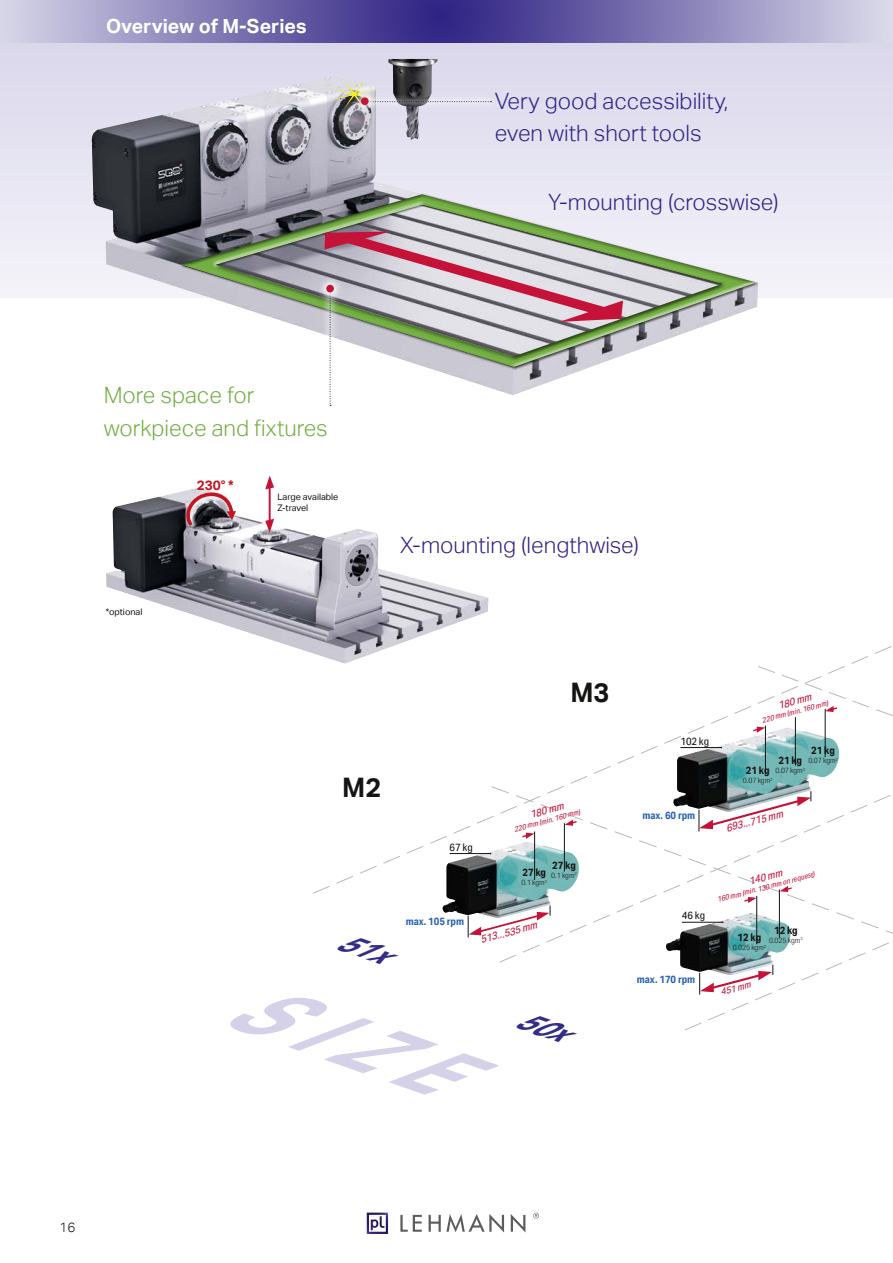
<style>
.page{position:relative;width:893px;height:1263px;background:#fff}
.page>*{position:absolute;margin:0;border:0;box-sizing:border-box;transform-origin:0 0}
.Titel_hellblauer_Bal{font:italic 700 73.05px "Aktiv Grotesk";color:#d4d1e8;scale:1.06 1}
.Titel_schwarz_bold{font:700 26.85px "Aktiv Grotesk";color:#141412}
.Titel_hellblauer_Bal-2{font:300 22.5px/32.4px "Aktiv Grotesk";color:#2f2385}
.Titel_hellblauer_Bal-3{font:300 22.5px/32.4px "Aktiv Grotesk";color:#72ae41}
.Titel_dunkelblauer_B{font:700 19.5px "Aktiv Grotesk";color:#fff}
.t1{font:700 13.5px "Aktiv Grotesk";color:#c31622}
.t2{font:300 13.5px "Aktiv Grotesk";color:#141412}
.t3{font:italic 10.5px "Aktiv Grotesk Cd";color:#c41238;scale:1.06 1}
.t4{font:700 10.5px "Aktiv Grotesk Cd";color:#2a64b2;scale:1.06 1}
.t5{font:700 10.5px "Aktiv Grotesk Cd";color:#141412;scale:1.06 1}
.t6{font:10.5px "Aktiv Grotesk Cd";color:#141412;scale:1.06 1}
.t7{font:italic 9.45px "Aktiv Grotesk Cd";color:#c41238;scale:1.06 1}
.Legende{font:9px/11.2px "Aktiv Grotesk";color:#141412}
.t8{font:italic 7.5px "Aktiv Grotesk Cd";color:#c41238;scale:1.06 1}
.t9{font:300 7.5px "Aktiv Grotesk Cd";color:#141412;scale:1.06 1}
</style>
<div class="page">
<svg style="left:511px;top:1214px;width:14px;height:18px"></svg>
<svg style="left:429px;top:1214px;width:75px;height:18px"></svg>
<svg style="left:400px;top:1215px;width:22px;height:17px"></svg>
<svg style="left:533px;top:1213px;width:6px;height:5px"></svg>
<img style="left:367px;top:1212px;width:21px;height:22px">
<svg style="left:0;top:43px;width:893px;height:255px;background:#e4e2f0"></svg>
<svg style="left:0;top:0;width:893px;height:43px;background:#817ab4"></svg>
<img style="left:106px;top:489px;width:206px;height:164px">
<img style="left:92px;top:76px;width:666px;height:222px">
<div style="left:180px;top:191px;width:578px;height:176px;background:#141412;opacity:.75"></div>
<hr style="left:269px;top:485px;width:2px;height:38px;background:#c41238">
<svg style="left:265px;top:519px;width:9px;height:15px"></svg>
<svg style="left:265px;top:475px;width:9px;height:14px"></svg>
<svg style="left:318px;top:208px;width:311px;height:198px"></svg>
<div style="left:316px;top:275px;width:27px;height:27px;background:#fff;opacity:.8"></div>
<div style="left:326px;top:285px;width:8px;height:7px;background:#c41238;border-radius:50%"></div>
<img style="left:388px;top:59px;width:50px;height:81px">
<div style="left:357px;top:94px;width:141px;height:16px;background:#e1dfef"></div>
<svg style="left:330px;top:80px;width:161px;height:29px"></svg>
<div style="left:351px;top:88px;width:27px;height:27px;background:#fff;opacity:.8"></div>
<div style="left:361px;top:97px;width:8px;height:8px;background:#c41238;border-radius:50%"></div>
<svg style="left:173px;top:488px;width:70px;height:55px"></svg>
<svg style="left:312px;top:529px;width:580px;height:365px"></svg>
<svg style="left:490px;top:786px;width:403px;height:152px"></svg>
<img style="left:673px;top:727px;width:26px;height:85px">
<hr style="left:680px;top:747px;width:41px;height:1px;background:#141412">
<svg style="left:699px;top:665px;width:194px;height:166px"></svg>
<img style="left:665px;top:912px;width:126px;height:60px">
<hr style="left:756px;top:896px;width:1px;height:48px;background:#141412">
<hr style="left:779px;top:889px;width:1px;height:49px;background:#141412">
<svg style="left:699px;top:965px;width:75px;height:29px"></svg>
<hr style="left:682px;top:922px;width:41px;height:1px;background:#141412">
<svg style="left:780px;top:886px;width:13px;height:8px"></svg>
<svg style="left:743px;top:895px;width:14px;height:8px"></svg>
<img style="left:441px;top:842px;width:140px;height:76px">
<hr style="left:534px;top:831px;width:1px;height:49px;background:#141412">
<hr style="left:564px;top:823px;width:1px;height:48px;background:#141412">
<svg style="left:468px;top:905px;width:83px;height:32px"></svg>
<hr style="left:450px;top:853px;width:41px;height:1px;background:#141412">
<svg style="left:565px;top:819px;width:13px;height:9px"></svg>
<svg style="left:521px;top:830px;width:13px;height:9px"></svg>
<p class="Titel_dunkelblauer_B" style="left:106px;top:15px;width:202px">Overview of M-Series</p>
<p class="Titel_hellblauer_Bal-2" style="left:495px;top:85px;width:235px">Very good accessibility, even with short tools</p>
<p class="Titel_hellblauer_Bal-2" style="left:548px;top:186px;width:232px">Y-mounting (crosswise)</p>
<p class="Titel_hellblauer_Bal-3" style="left:104px;top:379px;width:226px">More space for workpiece and fixtures</p>
<p class="Legende" style="left:106px;top:607px;width:38px">*optional</p>
<p class="t1" style="left:197px;top:478px;width:39px">230° *</p>
<p class="Legende" style="left:277px;top:491px;width:63px">Large available<br>Z-travel</p>
<p class="Titel_hellblauer_Bal-2" style="left:400px;top:529px;width:240px">X-mounting (lengthwise)</p>
<p class="Titel_schwarz_bold" style="left:570px;top:677px;width:41px">M3</p>
<p class="Titel_schwarz_bold" style="left:342px;top:772px;width:41px">M2</p>
<p class="t6" style="left:450px;top:841px;width:23px">67 kg</p>
<p class="t3" style="left:529px;top:808px;width:34px;rotate:-15deg">180 mm</p>
<p class="t8" style="left:513px;top:825px;width:66px;rotate:-15deg">220 mm (min. 160 mm)</p>
<p class="t5" style="left:552px;top:859px;width:24px">27 kg</p>
<p class="t9" style="left:551px;top:871px;width:26px">0.1 kgm<sup>2</sup></p>
<p class="t5" style="left:522px;top:866px;width:24px">27 kg</p>
<p class="t9" style="left:521px;top:878px;width:26px">0.1 kgm<sup>2</sup></p>
<p class="t4" style="left:406px;top:914px;width:57px">max. 105 rpm</p>
<p class="t3" style="left:479px;top:934px;width:57px;rotate:-15deg">513...535 mm</p>
<p class="t6" style="left:680px;top:735px;width:29px">102 kg</p>
<p class="t3" style="left:776px;top:699px;width:34px;rotate:-15deg">180 mm</p>
<p class="t8" style="left:761px;top:716px;width:66px;rotate:-15deg">220 mm (min. 160 mm)</p>
<p class="t5" style="left:811px;top:744px;width:24px">21 kg</p>
<p class="t9" style="left:808px;top:756px;width:29px">0.07 kgm<sup>2</sup></p>
<p class="t5" style="left:778px;top:754px;width:24px">21 kg</p>
<p class="t9" style="left:775px;top:766px;width:29px">0.07 kgm<sup>2</sup></p>
<p class="t5" style="left:746px;top:764px;width:24px">21 kg</p>
<p class="t9" style="left:743px;top:776px;width:29px">0.07 kgm<sup>2</sup></p>
<p class="t4" style="left:642px;top:808px;width:51px">max. 60 rpm</p>
<p class="t3" style="left:725px;top:822px;width:57px;rotate:-15deg">693...715 mm</p>
<p class="t6" style="left:682px;top:909px;width:23px">46 kg</p>
<p class="t3" style="left:747px;top:875px;width:34px;rotate:-15deg">140 mm</p>
<p class="t8" style="left:716px;top:895px;width:96px;rotate:-15deg">160 mm (min. 130 mm on request)</p>
<p class="t5" style="left:774px;top:923px;width:24px">12 kg</p>
<p class="t9" style="left:769px;top:936px;width:33px">0.025 kgm<sup>2</sup></p>
<p class="t5" style="left:738px;top:931px;width:24px">12 kg</p>
<p class="t9" style="left:733px;top:943px;width:33px">0.025 kgm<sup>2</sup></p>
<p class="Titel_hellblauer_Bal" style="left:240px;top:958px;width:211px;rotate:19deg">SIZE</p>
<p class="t4" style="left:637px;top:973px;width:57px">max. 170 rpm</p>
<p class="t7" style="left:719px;top:986px;width:31px;rotate:-15deg">451 mm</p>
<p class="t2" style="left:60px;top:1219px;width:17px">16</p>
</div>
